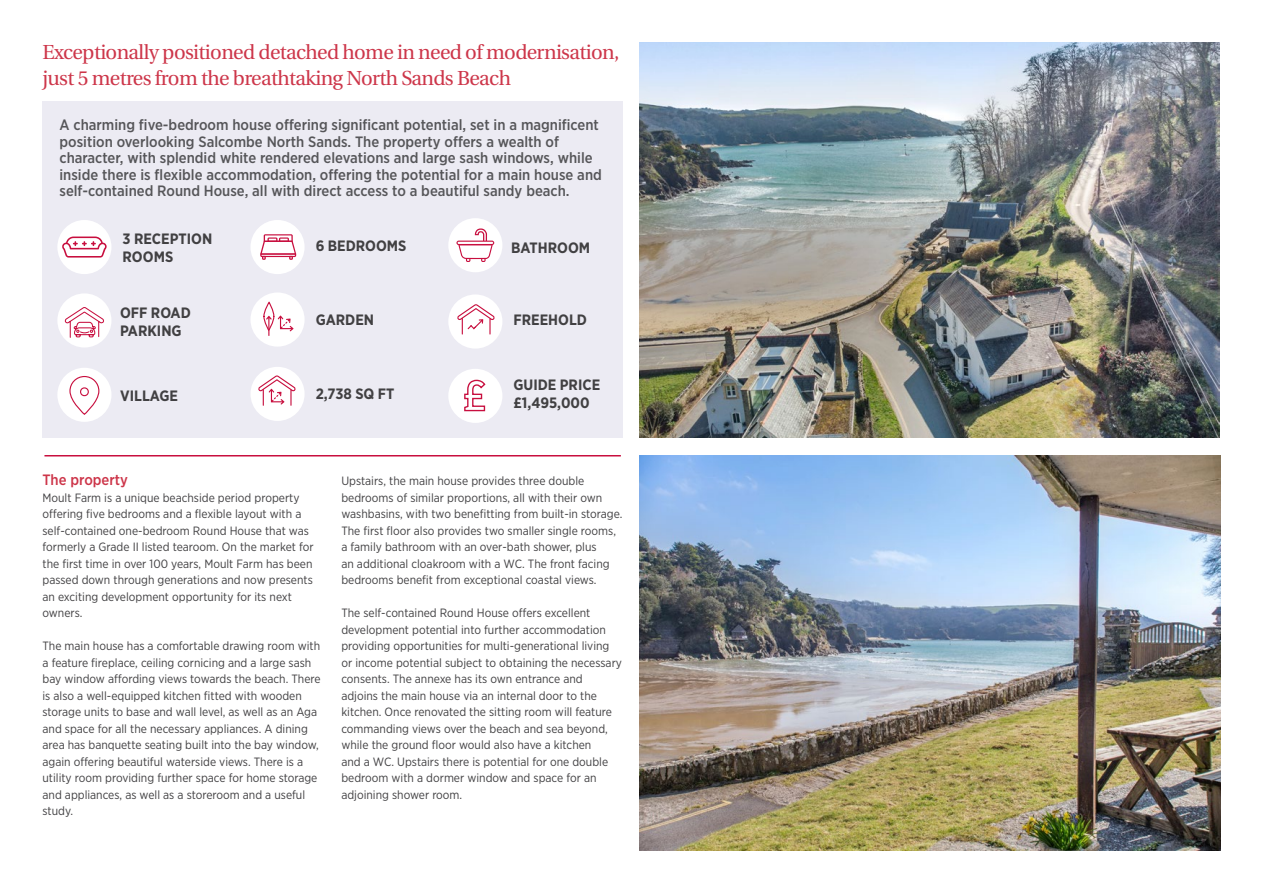
<style>
.page{position:relative;width:1263px;height:893px;background:#fff}
.page>*{position:absolute;margin:0;border:0;box-sizing:border-box;transform-origin:0 0}
.t1{font:20.25px/26.1px "Utopia";letter-spacing:-.03em;color:#cd364a}
.t2{font:500 15px/16.5px "Gotham Narrow";color:#565659}
.t3{font:700 15px/18px "Gotham Narrow";color:#414042}
.t4{font:500 15px "Gotham Narrow";color:#cd364a}
.t5{font:12px/16.5px "Gotham Narrow";color:#414042}
</style>
<div class="page">
<div style="left:43px;top:101px;width:580px;height:337px;background:#ecebf3"></div>
<img style="left:640px;top:43px;width:579px;height:395px">
<img style="left:640px;top:455px;width:580px;height:395px">
<hr style="left:44px;top:455px;width:577px;height:1px;background:#c80f3f">
<div style="left:57px;top:293px;width:54px;height:54px;background:#fff;border-radius:50%"></div>
<svg style="left:64px;top:307px;width:40px;height:31px"></svg>
<div style="left:57px;top:368px;width:54px;height:54px;background:#fff;border-radius:50%"></div>
<svg style="left:80px;top:387px;width:9px;height:9px"></svg>
<div style="left:69px;top:376px;width:30px;height:39px;border:1px solid #c80f3f;border-radius:14px"></div>
<div style="left:448px;top:218px;width:54px;height:54px;background:#fff;border-radius:50%"></div>
<svg style="left:456px;top:228px;width:38px;height:34px"></svg>
<div style="left:448px;top:294px;width:54px;height:55px;background:#fff;border-radius:50%"></div>
<svg style="left:457px;top:304px;width:38px;height:31px"></svg>
<div style="left:448px;top:369px;width:54px;height:54px;background:#fff;border-radius:50%"></div>
<svg style="left:464px;top:379px;width:22px;height:33px"></svg>
<div style="left:250px;top:292px;width:55px;height:55px;background:#fff;border-radius:50%"></div>
<svg style="left:278px;top:316px;width:15px;height:15px"></svg>
<div style="left:263px;top:302px;width:11px;height:29px;border:1px solid #c80f3f;border-radius:50%"></div>
<svg style="left:266px;top:316px;width:6px;height:20px"></svg>
<div style="left:250px;top:367px;width:55px;height:54px;background:#fff;border-radius:50%"></div>
<svg style="left:258px;top:375px;width:38px;height:31px"></svg>
<div style="left:250px;top:220px;width:55px;height:54px;background:#fff;border-radius:50%"></div>
<svg style="left:260px;top:234px;width:36px;height:26px"></svg>
<div style="left:57px;top:220px;width:54px;height:54px;background:#fff;border-radius:50%"></div>
<svg style="left:62px;top:237px;width:45px;height:21px"></svg>
<h1 class="t1" style="left:43px;top:39px;width:578px">Exceptionally positioned detached home in need of modernisation, just 5 metres from the breathtaking North Sands Beach</h1>
<p class="t2" style="left:59px;top:117px;width:544px">A charming five-bedroom house offering significant potential, set in a magnificent position overlooking Salcombe North Sands. The property offers a wealth of character, with splendid white rendered elevations and large sash windows, while inside there is flexible accommodation, offering the potential for a main house and self-contained Round House, all with direct access to a beautiful sandy beach.</p>
<p class="t3" style="left:123px;top:230px;width:91px">3 RECEPTION<br>ROOMS</p>
<p class="t3" style="left:511px;top:239px;width:80px">BATHROOM</p>
<p class="t3" style="left:316px;top:237px;width:92px">6 BEDROOMS</p>
<p class="t3" style="left:120px;top:303px;width:72px">OFF ROAD<br>PARKING</p>
<p class="t3" style="left:120px;top:387px;width:59px">VILLAGE</p>
<p class="t3" style="left:316px;top:310px;width:60px">GARDEN</p>
<p class="t3" style="left:316px;top:385px;width:80px">2,738 SQ FT</p>
<p class="t3" style="left:513px;top:310px;width:75px">FREEHOLD</p>
<p class="t3" style="left:513px;top:376px;width:88px">GUIDE PRICE £1,495,000</p>
<p class="t4" style="left:43px;top:470px;width:87px">The property</p>
<p class="t5" style="left:43px;top:489px;width:273px">Moult Farm is a unique beachside period property offering five bedrooms and a flexible layout with a self-contained one-bedroom Round House that was formerly a Grade II listed tearoom. On the market for the first time in over 100 years, Moult Farm has been passed down through generations and now presents an exciting development opportunity for its next owners.</p>
<p class="t5" style="left:43px;top:637px;width:280px">The main house has a comfortable drawing room with a feature fireplace, ceiling cornicing and a large sash bay window affording views towards the beach. There is also a well-equipped kitchen fitted with wooden storage units to base and wall level, as well as an Aga and space for all the necessary appliances. A dining area has banquette seating built into the bay window, again offering beautiful waterside views. There is a utility room providing further space for home storage and appliances, as well as a storeroom and a useful study.</p>
<p class="t5" style="left:341px;top:472px;width:282px">Upstairs, the main house provides three double bedrooms of similar proportions, all with their own washbasins, with two benefitting from built-in storage.<br>The first floor also provides two smaller single rooms, a family bathroom with an over-bath shower, plus<br>an additional cloakroom with a WC. The front facing bedrooms benefit from exceptional coastal views.</p>
<p class="t5" style="left:341px;top:604px;width:282px">The self-contained Round House offers excellent development potential into further accommodation providing opportunities for multi-generational living or income potential subject to obtaining the necessary consents. The annexe has its own entrance and adjoins the main house via an internal door to the kitchen. Once renovated the sitting room will feature commanding views over the beach and sea beyond, while the ground floor would also have a kitchen<br>and a WC. Upstairs there is potential for one double bedroom with a dormer window and space for an adjoining shower room.</p>
</div>
